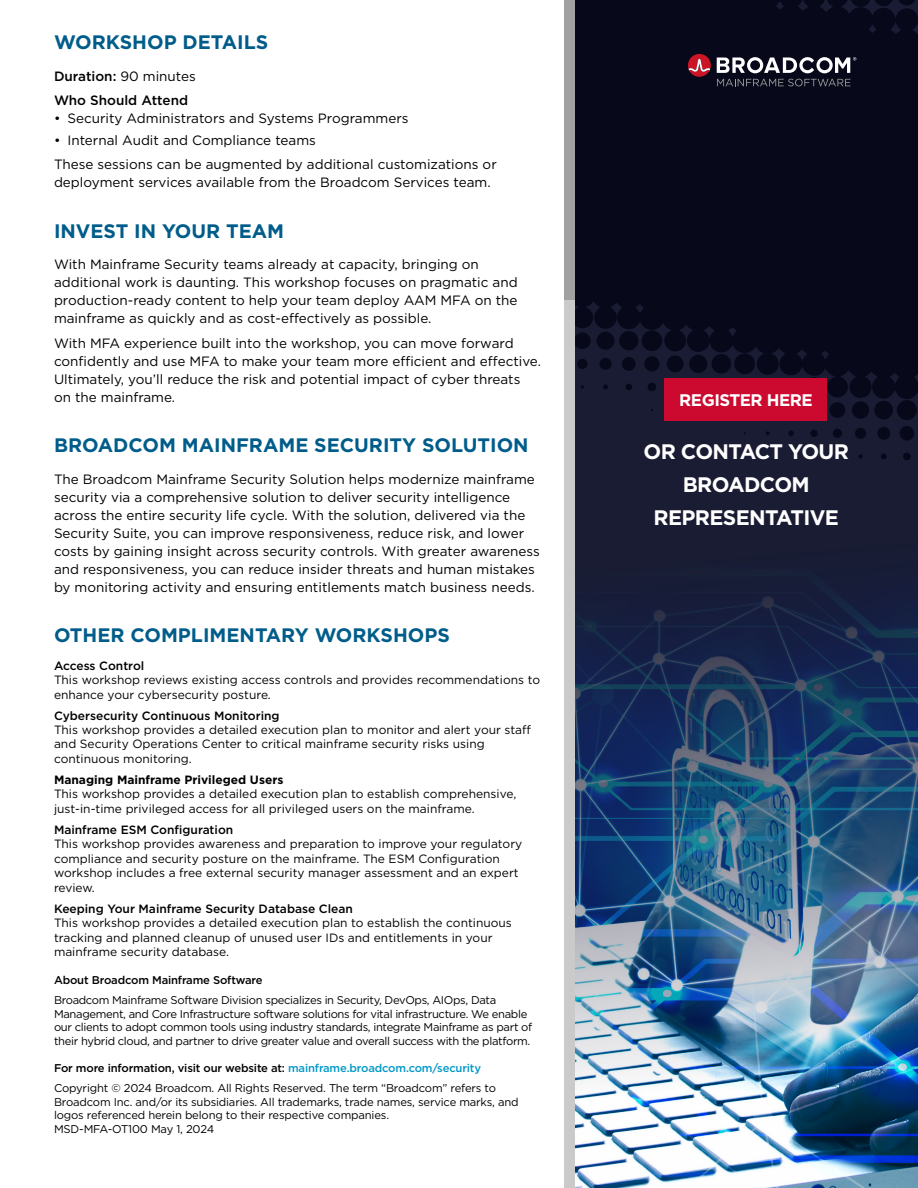
<style>
.page{position:relative;width:918px;height:1188px;background:#fff}
.page>*{position:absolute;margin:0;border:0;box-sizing:border-box;transform-origin:0 0}
.t1{font:700 21px/33px "Gotham";letter-spacing:-.03em;color:#fff;text-align:center}
.t2{font:700 19.5px "Gotham";color:#005c8a}
.t3{font:700 16.8px "Gotham";letter-spacing:-.03em;color:#fff}
.t4{font:13.5px/18px "Gotham";color:#000}
.t5{font:500 13.5px "Gotham";color:#000}
.t6{font:12px/14.4px "Gotham";color:#000}
.t7{font:500 12px "Gotham";color:#000}
.t8{font:700 12px "Gotham";color:#000}
.t9{font:11.25px/13.5px "Gotham";letter-spacing:-.03em;color:#000}
.t10{font:500 11.25px "Gotham";letter-spacing:-.015em;color:#000}
.s1{font-weight:400}
.s2{font-weight:500}
.s3{font-weight:500;color:#0098c7}
</style>
<div class="page">
<img style="left:575px;top:516px;width:343px;height:672px">
<svg style="left:575px;top:0;width:343px;height:516px;background:#0b0d21"></svg>
<div style="left:564px;top:0;width:11px;height:1188px;background:#cacaca"></div>
<div style="left:564px;top:0;width:11px;height:300px;background:#a1a1a1"></div>
<svg style="left:717px;top:79px;width:134px;height:7px"></svg>
<svg style="left:717px;top:57px;width:139px;height:16px"></svg>
<svg style="left:688px;top:54px;width:23px;height:23px"></svg>
<div style="left:665px;top:378px;width:162px;height:42px;background:#cc092f"></div>
<p class="t2" style="left:54px;top:29px;width:216px">WORKSHOP DETAILS</p>
<p class="t5" style="left:54px;top:67px;width:143px">Duration: <span class="s1">90 minutes</span></p>
<p class="t5" style="left:54px;top:92px;width:136px">Who Should Attend</p>
<p class="t4" style="left:54px;top:109px;width:356px">• Security Administrators and Systems Programmers</p>
<p class="t4" style="left:54px;top:131px;width:263px">• Internal Audit and Compliance teams</p>
<p class="t4" style="left:54px;top:155px;width:444px">These sessions can be augmented by additional customizations or deployment services available from the Broadcom Services team.</p>
<p class="t2" style="left:54px;top:218px;width:232px">INVEST IN YOUR TEAM</p>
<p class="t4" style="left:54px;top:255px;width:465px">With Mainframe Security teams already at capacity, bringing on additional work is daunting. This workshop focuses on pragmatic and production-ready content to help your team deploy AAM MFA on the mainframe as quickly and as cost-effectively as possible.</p>
<p class="t4" style="left:54px;top:334px;width:489px">With MFA experience built into the workshop, you can move forward confidently and use MFA to make your team more efficient and effective.<br>Ultimately, you’ll reduce the risk and potential impact of cyber threats<br>on the mainframe.</p>
<p class="t2" style="left:54px;top:432px;width:476px">BROADCOM MAINFRAME SECURITY SOLUTION</p>
<p class="t4" style="left:54px;top:470px;width:487px">The Broadcom Mainframe Security Solution helps modernize mainframe security via a comprehensive solution to deliver security intelligence across the entire security life cycle. With the solution, delivered via the Security Suite, you can improve responsiveness, reduce risk, and lower costs by gaining insight across security controls. With greater awareness and responsiveness, you can reduce insider threats and human mistakes by monitoring activity and ensuring entitlements match business needs.</p>
<p class="t2" style="left:54px;top:622px;width:397px">OTHER COMPLIMENTARY WORKSHOPS</p>
<p class="t7" style="left:54px;top:658px;width:92px">Access Control</p>
<p class="t6" style="left:54px;top:672px;width:488px">This workshop reviews existing access controls and provides recommendations to enhance your cybersecurity posture.</p>
<p class="t7" style="left:54px;top:708px;width:227px">Cybersecurity Continuous Monitoring</p>
<p class="t6" style="left:54px;top:722px;width:479px">This workshop provides a detailed execution plan to monitor and alert your staff and Security Operations Center to critical mainframe security risks using continuous monitoring.</p>
<p class="t8" style="left:54px;top:772px;width:231px">Managing Mainframe Privileged Users</p>
<p class="t6" style="left:54px;top:787px;width:464px">This workshop provides a detailed execution plan to establish comprehensive, just-in-time privileged access for all privileged users on the mainframe.</p>
<p class="t7" style="left:54px;top:822px;width:181px">Mainframe ESM Configuration</p>
<p class="t6" style="left:54px;top:837px;width:470px">This workshop provides awareness and preparation to improve your regulatory compliance and security posture on the mainframe. The ESM Configuration workshop includes a free external security manager assessment and an expert review.</p>
<p class="t7" style="left:54px;top:901px;width:300px">Keeping Your Mainframe Security Database Clean</p>
<p class="t6" style="left:54px;top:915px;width:459px">This workshop provides a detailed execution plan to establish the continuous tracking and planned cleanup of unused user IDs and entitlements in your mainframe security database.</p>
<p class="t10" style="left:54px;top:973px;width:210px">About Broadcom Mainframe Software</p>
<p class="t9" style="left:54px;top:994px;width:480px">Broadcom Mainframe Software Division specializes in Security, DevOps, AIOps, Data Management, and Core Infrastructure software solutions for vital infrastructure. We enable our clients to adopt common tools using industry standards, integrate Mainframe as part of their hybrid cloud, and partner to drive greater value and overall success with the platform.</p>
<p class="t9" style="left:54px;top:1058px;width:444px;line-height:20.2px"><span class="s2">For more information, visit our website at:</span> <span class="s3">mainframe.broadcom.com/security<br></span>Copyright © 2024 Broadcom. All Rights Reserved. The term “Broadcom” refers to</p>
<p class="t9" style="left:54px;top:1095px;width:466px">Broadcom Inc. and/or its subsidiaries. All trademarks, trade names, service marks, and logos referenced herein belong to their respective companies.<br>MSD-MFA-OT100 May 1, 2024</p>
<p class="t3" style="left:679px;top:389px;width:135px">REGISTER HERE</p>
<p class="t1" style="left:644px;top:434px;width:207px">OR CONTACT YOUR</p>
<p class="t1" style="left:654px;top:467px;width:187px">BROADCOM<br>REPRESENTATIVE</p>
</div>
